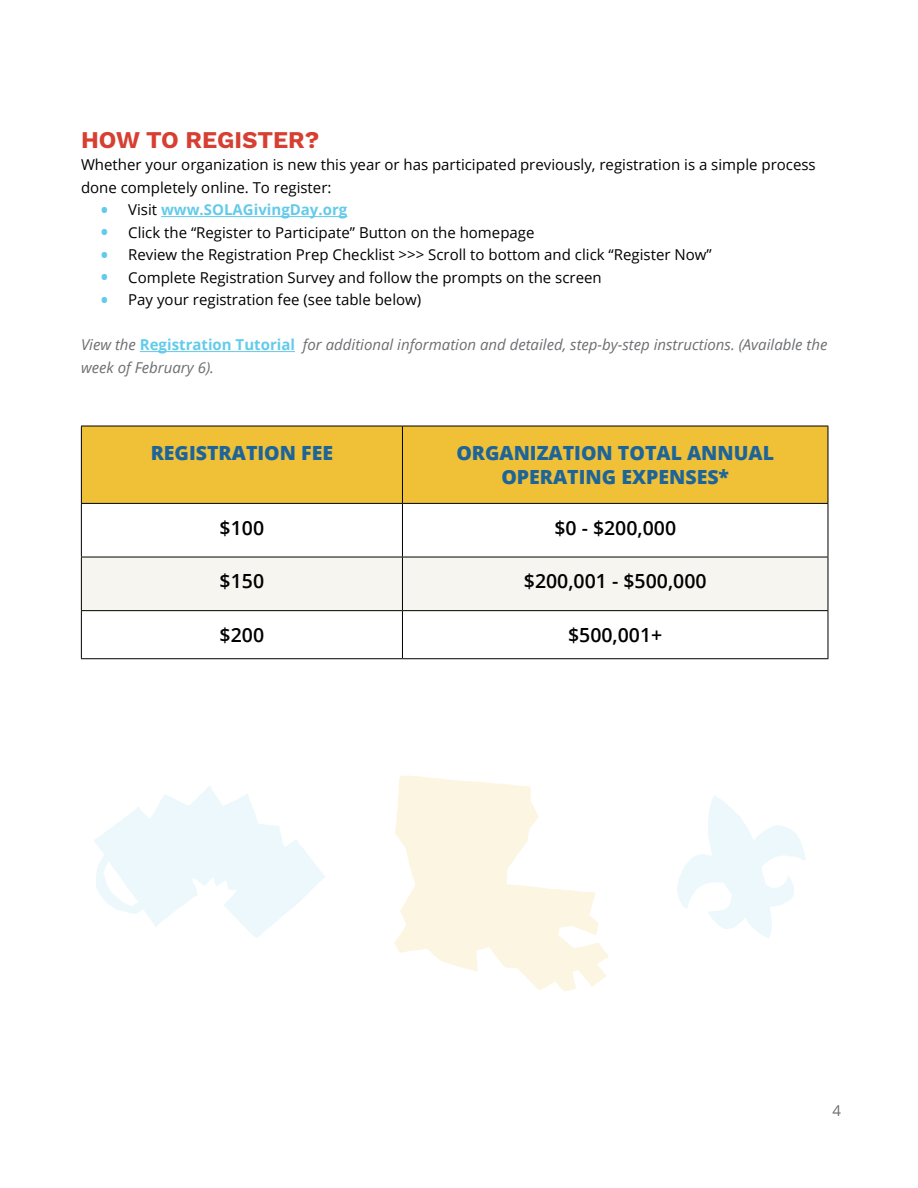
<style>
.page{position:relative;width:918px;height:1188px;background:#fff}
.page>*{position:absolute;margin:0;border:0;box-sizing:border-box;transform-origin:0 0}
.t1{font:700 24px "Work Sans";color:#d63f31}
.t2{font:800 19.5px/24px "Open Sans";color:#1d6498;text-align:center}
.t3{font:600 19.5px "Open Sans";color:#000}
.t4{font:15px/22.5px "Open Sans";color:#000}
.t5{font:italic 15px/22.5px "Open Sans";color:#6d6e71}
.t6{font:700 15px "Open Sans";color:#63cbea}
.t7{font:15px "Open Sans";color:#6d6e71}
.s1{font-size:19.5px}
.s2{font-weight:400;color:#000}
.s3{font-weight:700;font-size:19.5px;color:#63cbea}
.s4{font-weight:700;font-style:normal;color:#63cbea}
</style>
<div class="page">
<hr style="left:161px;top:216px;width:186px;height:1px;background:#63cbea">
<hr style="left:140px;top:351px;width:155px;height:1px;background:#63cbea">
<div style="left:82px;top:427px;width:746px;height:76px;background:#f0c037"></div>
<div style="left:82px;top:558px;width:746px;height:52px;background:#f7f5f0"></div>
<hr style="left:81px;top:426px;width:321px;height:1px;background:#000">
<hr style="left:81px;top:426px;width:1px;height:77px;background:#000">
<hr style="left:402px;top:426px;width:426px;height:1px;background:#000">
<hr style="left:402px;top:426px;width:1px;height:77px;background:#000">
<hr style="left:828px;top:426px;width:1px;height:77px;background:#000">
<hr style="left:81px;top:503px;width:321px;height:1px;background:#000">
<hr style="left:81px;top:504px;width:1px;height:53px;background:#000">
<hr style="left:402px;top:503px;width:426px;height:1px;background:#000">
<hr style="left:402px;top:504px;width:1px;height:53px;background:#000">
<hr style="left:828px;top:504px;width:1px;height:53px;background:#000">
<hr style="left:81px;top:557px;width:321px;height:1px;background:#000">
<hr style="left:81px;top:557px;width:1px;height:53px;background:#000">
<hr style="left:402px;top:557px;width:426px;height:1px;background:#000">
<hr style="left:402px;top:557px;width:1px;height:53px;background:#000">
<hr style="left:828px;top:557px;width:1px;height:53px;background:#000">
<hr style="left:81px;top:610px;width:321px;height:1px;background:#000">
<hr style="left:81px;top:611px;width:1px;height:47px;background:#000">
<hr style="left:402px;top:610px;width:426px;height:1px;background:#000">
<hr style="left:402px;top:611px;width:1px;height:47px;background:#000">
<hr style="left:828px;top:611px;width:1px;height:47px;background:#000">
<hr style="left:81px;top:658px;width:321px;height:1px;background:#000">
<hr style="left:402px;top:658px;width:426px;height:1px;background:#000">
<svg style="left:394px;top:775px;width:215px;height:216px;fill:#fcf5e1"></svg>
<svg style="left:94px;top:786px;width:231px;height:152px"></svg>
<svg style="left:677px;top:796px;width:129px;height:142px"></svg>
<h1 class="t1" style="left:81px;top:126px;width:240px">HOW TO REGISTER?</h1>
<p class="t4" style="left:81px;top:153px;width:736px">Whether your organization is new this year or has participated previously, registration is a simple process done completely online. To register:</p>
<p class="t6" style="left:101px;top:199px;width:248px"><span class="s1">•</span> <span class="s2">Visit</span> www.SOLAGivingDay.org</p>
<p class="t4" style="left:101px;top:221px;width:435px"><span class="s3">•</span> Click the “Register to Participate” Button on the homepage</p>
<p class="t4" style="left:101px;top:243px;width:613px"><span class="s3">•</span> Review the Registration Prep Checklist &gt;&gt;&gt; Scroll to bottom and click “Register Now”</p>
<p class="t4" style="left:101px;top:266px;width:503px"><span class="s3">•</span> Complete Registration Survey and follow the prompts on the screen</p>
<p class="t4" style="left:101px;top:288px;width:322px"><span class="s3">•</span> Pay your registration fee (see table below)</p>
<p class="t5" style="left:81px;top:333px;width:748px">View the <span class="s4">Registration Tutorial</span> for additional information and detailed, step-by-step instructions. (Available the week of February 6).</p>
<h2 class="t2" style="left:151px;top:440px;width:184px">REGISTRATION FEE</h2>
<h2 class="t2" style="left:456px;top:440px;width:319px">ORGANIZATION TOTAL ANNUAL<br>OPERATING EXPENSES*</h2>
<h2 class="t3" style="left:220px;top:514px;width:46px">$100</h2>
<h2 class="t3" style="left:554px;top:514px;width:123px">$0 - $200,000</h2>
<h2 class="t3" style="left:220px;top:568px;width:46px">$150</h2>
<h2 class="t3" style="left:524px;top:568px;width:184px">$200,001 - $500,000</h2>
<h2 class="t3" style="left:220px;top:622px;width:46px">$200</h2>
<h2 class="t3" style="left:568px;top:622px;width:96px">$500,001+</h2>
<p class="t7" style="left:833px;top:1100px;width:10px">4</p>
</div>
